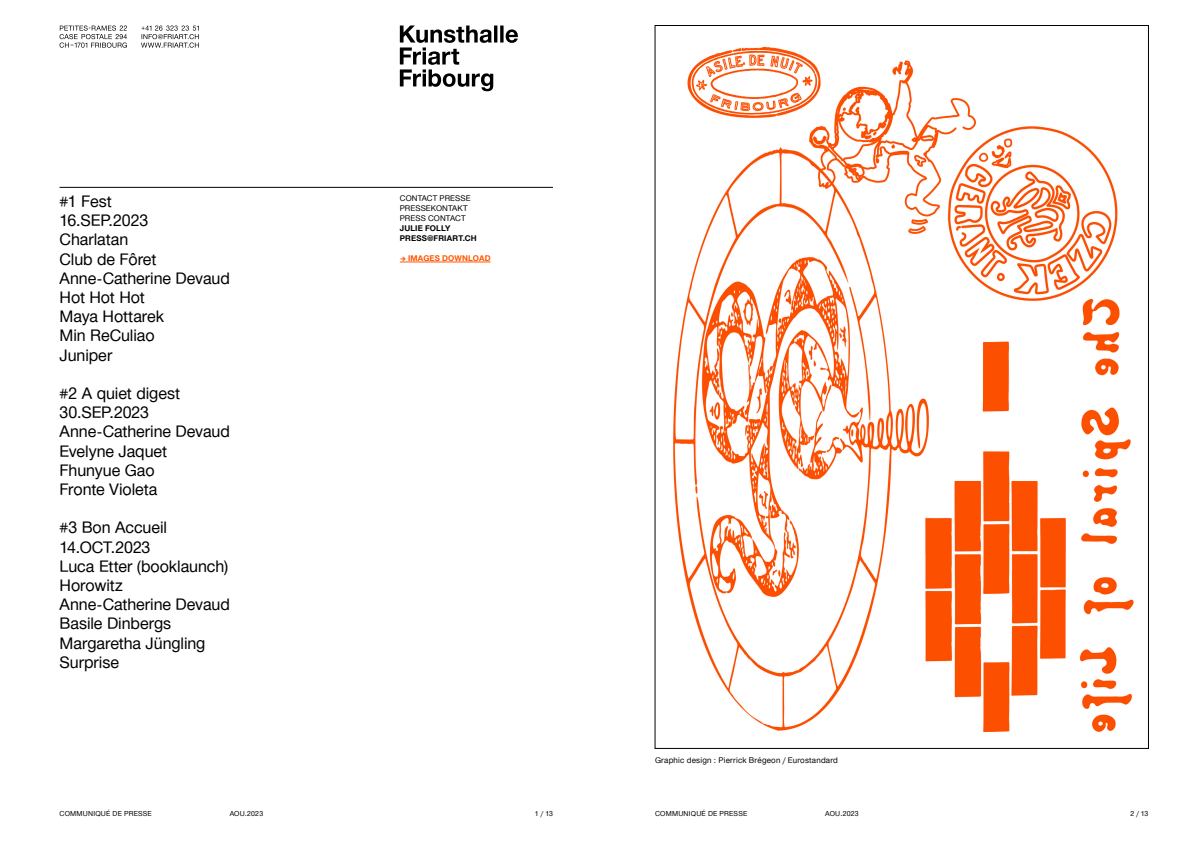
<style>
.page{position:relative;width:1191px;height:842px;background:#fff}
.page>*{position:absolute;margin:0;border:0;box-sizing:border-box;transform-origin:0 0}
._6mm___TITLE{font:16px/19.2px "FRIART";letter-spacing:-.005em;color:#000}
._2mm___LEGENDE_IMG{font:7.9px "FRIART";letter-spacing:.025em;color:#000}
._2mm___TXT___Annexe___Capital{font:7.9px/9.9px "FRIART";letter-spacing:.015em;color:#000}
._2mm___TXT___Annexe___Capital-2{font:700 7.9px "FRIART";letter-spacing:.02em;color:#000}
._2mm___TXT___Annexe___Capital-3{font:700 7.9px "FRIART";letter-spacing:.02em;color:#fe5400}
.t1{font:6.9px "FRIART";letter-spacing:.035em;color:#000}
</style>
<div class="page">
<svg style="left:400px;top:26px;width:118px;height:65px"></svg>
<hr style="left:60px;top:187px;width:493px;height:1px;background:#000">
<svg style="left:141px;top:26px;width:58px;height:22px"></svg>
<svg style="left:60px;top:26px;width:67px;height:22px"></svg>
<img style="left:673px;top:46px;width:461px;height:686px">
<hr style="left:400px;top:262px;width:90px;height:1px;background:#fe5400">
<p class="_6mm___TITLE" style="left:60px;top:191px;width:54px">#1 Fest</p>
<p class="_6mm___TITLE" style="left:60px;top:210px;width:90px">16.SEP.2023</p>
<p class="_6mm___TITLE" style="left:60px;top:229px;width:70px">Charlatan</p>
<p class="_6mm___TITLE" style="left:60px;top:248px;width:98px">Club de Fôret</p>
<p class="_6mm___TITLE" style="left:60px;top:268px;width:172px">Anne-Catherine Devaud</p>
<p class="_6mm___TITLE" style="left:60px;top:287px;width:87px">Hot Hot Hot</p>
<p class="_6mm___TITLE" style="left:60px;top:306px;width:106px">Maya Hottarek</p>
<p class="_6mm___TITLE" style="left:60px;top:325px;width:96px">Min ReCuliao</p>
<p class="_6mm___TITLE" style="left:60px;top:344px;width:54px">Juniper</p>
<p class="_6mm___TITLE" style="left:60px;top:383px;width:122px">#2 A quiet digest</p>
<p class="_6mm___TITLE" style="left:60px;top:402px;width:91px">30.SEP.2023</p>
<p class="_6mm___TITLE" style="left:60px;top:421px;width:172px">Anne-Catherine Devaud</p>
<p class="_6mm___TITLE" style="left:60px;top:440px;width:109px">Evelyne Jaquet</p>
<p class="_6mm___TITLE" style="left:60px;top:460px;width:97px">Fhunyue Gao</p>
<p class="_6mm___TITLE" style="left:60px;top:479px;width:99px">Fronte Violeta</p>
<p class="_6mm___TITLE" style="left:60px;top:517px;width:109px">#3 Bon Accueil<br>14.OCT.2023</p>
<p class="_6mm___TITLE" style="left:60px;top:556px;width:170px">Luca Etter (booklaunch)</p>
<p class="_6mm___TITLE" style="left:60px;top:575px;width:65px">Horowitz</p>
<p class="_6mm___TITLE" style="left:60px;top:594px;width:172px">Anne-Catherine Devaud</p>
<p class="_6mm___TITLE" style="left:60px;top:613px;width:113px">Basile Dinbergs</p>
<p class="_6mm___TITLE" style="left:60px;top:632px;width:147px">Margaretha Jüngling</p>
<p class="_6mm___TITLE" style="left:60px;top:652px;width:61px">Surprise</p>
<p class="_2mm___TXT___Annexe___Capital" style="left:400px;top:193px;width:72px">CONTACT PRESSE<br>PRESSEKONTAKT<br>PRESS CONTACT</p>
<p class="_2mm___TXT___Annexe___Capital-2" style="left:400px;top:222px;width:52px">JULIE FOLLY</p>
<p class="_2mm___TXT___Annexe___Capital-2" style="left:400px;top:232px;width:79px">PRESS@FRIART.CH</p>
<p class="_2mm___TXT___Annexe___Capital-3" style="left:400px;top:252px;width:92px">→ IMAGES DOWNLOAD</p>
<p class="_2mm___LEGENDE_IMG" style="left:655px;top:754px;width:184px">Graphic design : Pierrick Brégeon / Eurostandard</p>
<p class="t1" style="left:60px;top:809px;width:94px">COMMUNIQUÉ DE PRESSE</p>
<p class="t1" style="left:230px;top:809px;width:35px">AOU.2023</p>
<p class="t1" style="left:535px;top:809px;width:20px">1 / 13</p>
<p class="t1" style="left:655px;top:809px;width:94px">COMMUNIQUÉ DE PRESSE</p>
<p class="t1" style="left:825px;top:809px;width:35px">AOU.2023</p>
<p class="t1" style="left:1130px;top:809px;width:20px">2 / 13</p>
</div>
